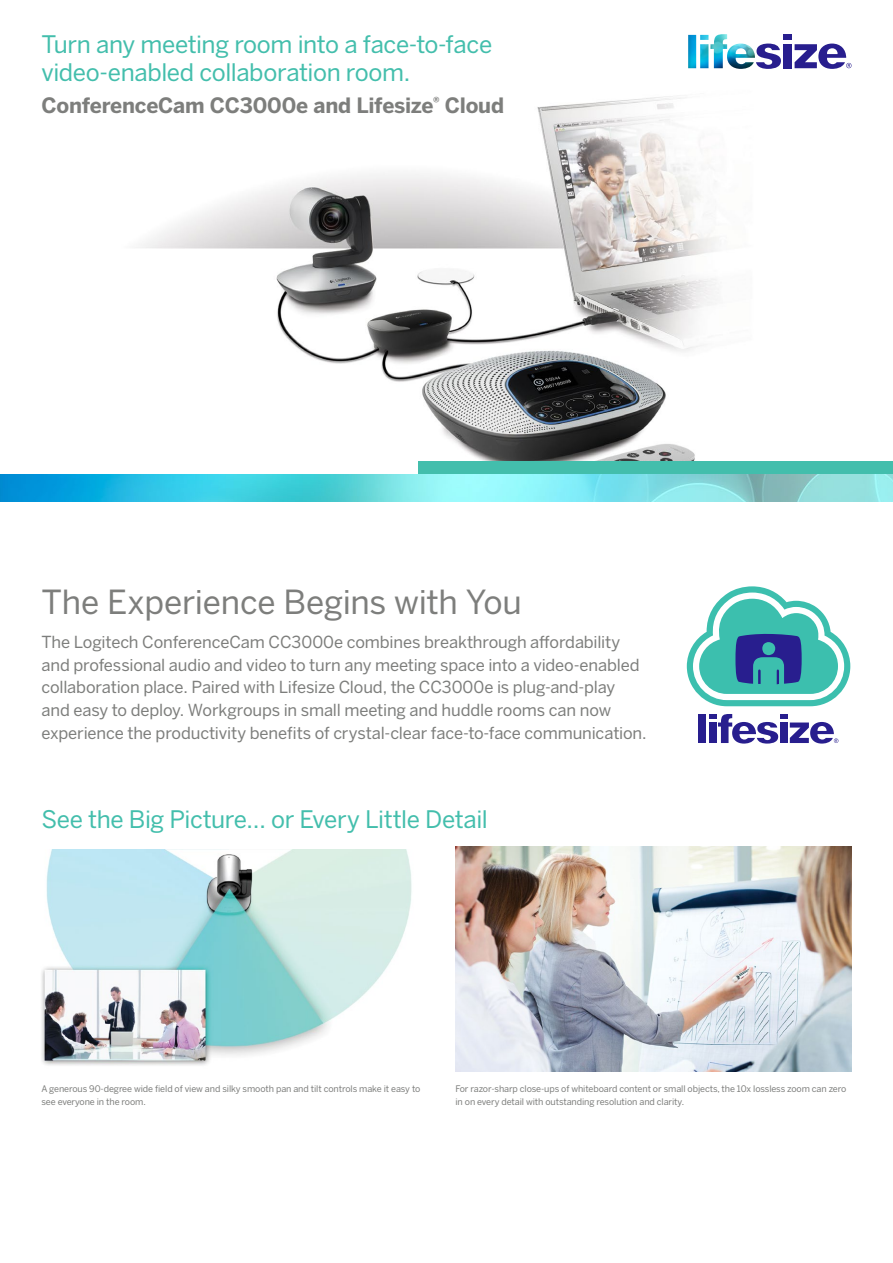
<style>
.page{position:relative;width:893px;height:1263px;background:#fff}
.page>*{position:absolute;margin:0;border:0;box-sizing:border-box;transform-origin:0 0}
.t1{font:33px "Benton Sans";letter-spacing:-.005em;color:#7d7e7c}
.t2{font:24px/28.8px "Benton Sans";letter-spacing:-.015em;color:#43beac}
.t3{font:700 21px "Benton Sans";letter-spacing:-.01em;color:#7d7e7c}
.t4{font:16.5px/22.5px "Benton Sans";letter-spacing:-.01em;color:#7d7e7c}
.t5{font:9px/12.8px "Benton Sans";letter-spacing:-.01em;color:#7d7e7c}
</style>
<div class="page">
<img style="left:136px;top:96px;width:583px;height:378px">
<div style="left:419px;top:461px;width:474px;height:13px;background:#43beac"></div>
<img style="left:0;top:474px;width:893px;height:27px">
<div style="left:783px;top:35px;width:8px;height:5px;background:#281e8e"></div>
<div style="left:783px;top:44px;width:8px;height:24px;background:#281e8e"></div>
<svg style="left:795px;top:44px;width:56px;height:25px"></svg>
<svg style="left:756px;top:44px;width:25px;height:25px"></svg>
<img style="left:688px;top:34px;width:67px;height:35px">
<img style="left:41px;top:849px;width:371px;height:216px">
<img style="left:455px;top:846px;width:396px;height:225px">
<div style="left:699px;top:714px;width:7px;height:29px;background:#281e8e"></div>
<svg style="left:709px;top:714px;width:129px;height:29px"></svg>
<svg style="left:687px;top:586px;width:163px;height:120px"></svg>
<h2 class="t2" style="left:41px;top:29px;width:452px">Turn any meeting room into a face-to-face video-enabled collaboration room.</h2>
<p class="t3" style="left:41px;top:93px;width:464px">ConferenceCam CC3000e and Lifesize<sup>®</sup> Cloud</p>
<h1 class="t1" style="left:41px;top:582px;width:482px">The Experience Begins with You</h1>
<p class="t4" style="left:41px;top:631px;width:607px">The Logitech ConferenceCam CC3000e combines breakthrough affordability and professional audio and video to turn any meeting space into a video-enabled collaboration place. Paired with Lifesize Cloud, the CC3000e is plug-and-play and easy to deploy. Workgroups in small meeting and huddle rooms can now experience the productivity benefits of crystal-clear face-to-face communication.</p>
<h2 class="t2" style="left:41px;top:805px;width:448px">See the Big Picture… or Every Little Detail</h2>
<p class="t5" style="left:41px;top:1082px;width:381px">A generous 90-degree wide field of view and silky smooth pan and tilt controls make it easy to see everyone in the room.</p>
<p class="t5" style="left:455px;top:1082px;width:392px">For razor-sharp close-ups of whiteboard content or small objects, the 10x lossless zoom can zero in on every detail with outstanding resolution and clarity.</p>
</div>
